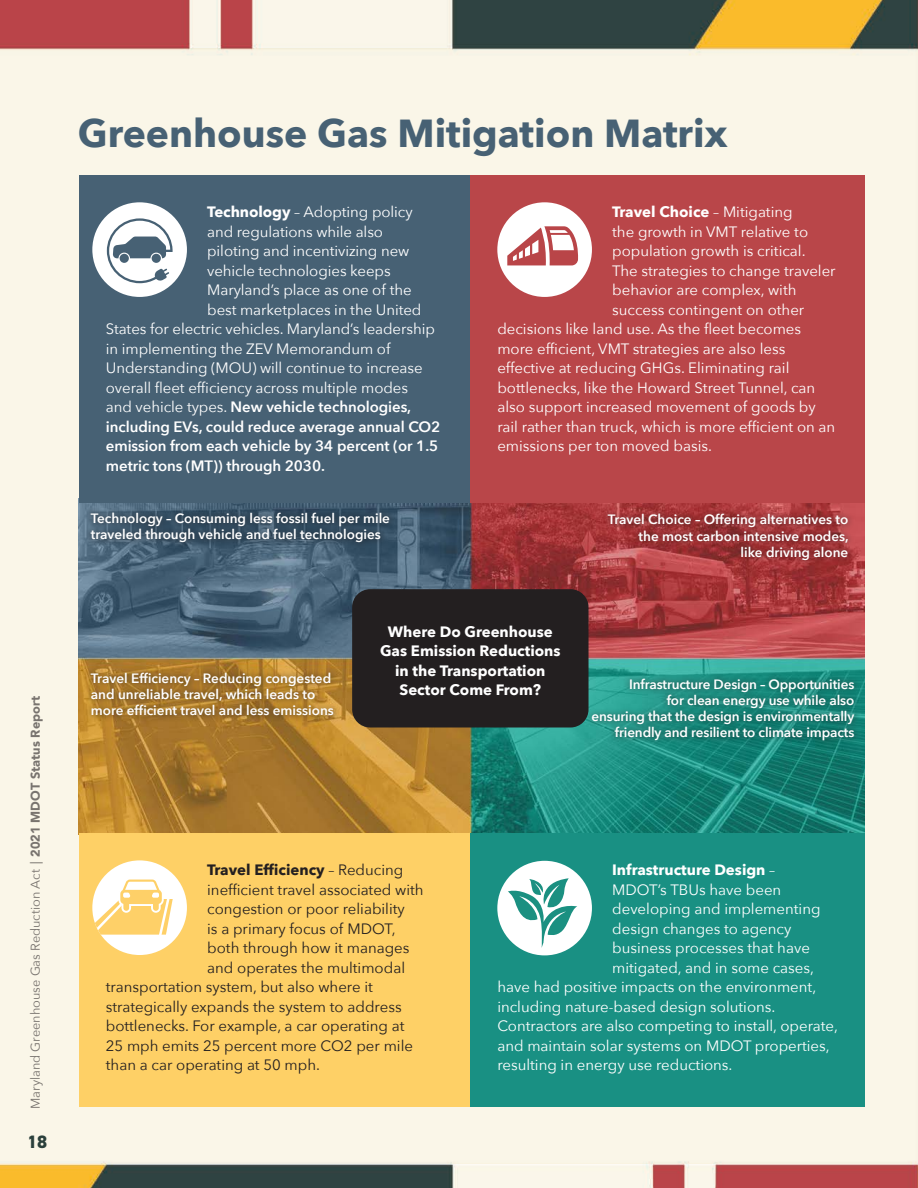
<style>
.page{position:relative;width:918px;height:1188px;background:#fff}
.page>*{position:absolute;margin:0;border:0;box-sizing:border-box;transform-origin:0 0}
.t1{font:700 39px "Avenir Next";color:#476174}
.t2{font:800 18px "DIN2014";color:#2c4342}
.body{font:15px "Avenir Next";color:#fff}
.body-2{font:15px "Avenir Next";color:#231f20}
.body-3{font:600 15px "Avenir Next";letter-spacing:-.005em;color:#fff}
.body-4{font:700 15px/19.5px "Avenir Next";color:#fff;text-align:center}
.body-5{font:700 15px "Avenir Next";color:#231f20}
.body-6{font:600 13.5px/16.2px "Avenir Next";color:#fff}
.t3{font:12.75px "Avenir Next";color:#7b787a}
.s1{font-family:"Century 725 BT"}
.s2{font-family:"Avenir";font-weight:900}
.s3{font-weight:700}
.s4{font-weight:400}
</style>
<div class="page">
<img style="left:0;top:0;width:918px;height:1188px">
<div style="left:0;top:49px;width:918px;height:1115px;background:#faf6e8"></div>
<img style="left:79px;top:503px;width:786px;height:330px">
<div style="left:79px;top:175px;width:391px;height:328px;background:#476174"></div>
<div style="left:470px;top:175px;width:395px;height:328px;background:#b94649"></div>
<div style="left:79px;top:833px;width:391px;height:274px;background:#fed066"></div>
<div style="left:470px;top:833px;width:395px;height:274px;background:#199083"></div>
<div style="left:92px;top:202px;width:95px;height:95px;background:#fff;border-radius:50%"></div>
<svg style="left:107px;top:218px;width:66px;height:65px"></svg>
<div style="left:497px;top:202px;width:95px;height:95px;background:#fff;border-radius:50%"></div>
<svg style="left:507px;top:226px;width:71px;height:39px"></svg>
<div style="left:92px;top:860px;width:95px;height:95px;background:#fff;border-radius:50%"></div>
<svg style="left:92px;top:878px;width:81px;height:66px"></svg>
<div style="left:497px;top:861px;width:95px;height:94px;background:#fff;border-radius:50%"></div>
<svg style="left:508px;top:878px;width:69px;height:70px"></svg>
<div style="left:352px;top:589px;width:237px;height:139px;background:#231f20;border-radius:18px"></div>
<div style="left:84px;top:506px;width:312px;height:44px;background:#231f20;opacity:.75"></div>
<div style="left:84px;top:666px;width:256px;height:56px;background:#231f20;opacity:.75"></div>
<div style="left:601px;top:507px;width:254px;height:60px;background:#231f20;opacity:.75"></div>
<div style="left:586px;top:672px;width:275px;height:75px;background:#231f20;opacity:.75"></div>
<p class="t3" style="left:25px;top:1109px;width:415px;rotate:-90deg">Maryland Greenhouse Gas Reduction Act <span class="s1">|</span> <span class="s2">2021 MDOT Status Report</span></p>
<p class="t2" style="left:27px;top:1130px;width:22px">18</p>
<p class="t1" style="left:78px;top:100px;width:651px">Greenhouse Gas Mitigation Matrix</p>
<p class="body" style="left:207px;top:199px;width:207px"><span class="s3">Technology</span> – Adopting policy</p>
<p class="body" style="left:207px;top:219px;width:177px">and regulations while also</p>
<p class="body" style="left:207px;top:238px;width:204px">piloting and incentivizing new</p>
<p class="body" style="left:207px;top:258px;width:185px">vehicle technologies keeps</p>
<p class="body" style="left:207px;top:277px;width:206px">Maryland’s place as one of the</p>
<p class="body" style="left:207px;top:297px;width:216px">best marketplaces in the United</p>
<p class="body" style="left:106px;top:316px;width:331px">States for electric vehicles. Maryland’s leadership</p>
<p class="body" style="left:106px;top:336px;width:286px">in implementing the ZEV Memorandum of</p>
<p class="body" style="left:106px;top:355px;width:318px">Understanding (MOU) will continue to increase</p>
<p class="body" style="left:106px;top:375px;width:304px">overall fleet efficiency across multiple modes</p>
<p class="body-3" style="left:106px;top:394px;width:307px"><span class="s4">and vehicle types.</span> New vehicle technologies,</p>
<p class="body-3" style="left:106px;top:414px;width:336px">including EVs, could reduce average annual CO2</p>
<p class="body-3" style="left:106px;top:433px;width:334px">emission from each vehicle by 34 percent (or 1.5</p>
<p class="body-3" style="left:106px;top:453px;width:221px">metric tons (MT)) through 2030.</p>
<p class="body-6" style="left:91px;top:510px;width:301px">Technology – Consuming less fossil fuel per mile traveled through vehicle and fuel technologies</p>
<p class="body-4" style="left:612px;top:202px;width:182px">Travel Choice <span class="s4">– Mitigating</span></p>
<p class="body" style="left:612px;top:219px;width:197px">the growth in VMT relative to</p>
<p class="body" style="left:612px;top:238px;width:195px">population growth is critical.</p>
<p class="body" style="left:612px;top:258px;width:225px">The strategies to change traveler</p>
<p class="body" style="left:612px;top:277px;width:186px">behavior are complex, with</p>
<p class="body" style="left:612px;top:297px;width:194px">success contingent on other</p>
<p class="body" style="left:497px;top:316px;width:305px">decisions like land use. As the fleet becomes</p>
<p class="body" style="left:497px;top:336px;width:290px">more efficient, VMT strategies are also less</p>
<p class="body" style="left:497px;top:355px;width:294px">effective at reducing GHGs. Eliminating rail</p>
<p class="body" style="left:497px;top:375px;width:319px">bottlenecks, like the Howard Street Tunnel, can</p>
<p class="body" style="left:497px;top:394px;width:320px">also support increased movement of goods by</p>
<p class="body" style="left:497px;top:414px;width:340px">rail rather than truck, which is more efficient on an</p>
<p class="body" style="left:497px;top:433px;width:216px">emissions per ton moved basis.</p>
<p class="body-6" style="left:608px;top:511px;width:242px;text-align:right">Travel Choice – Offering alternatives to the most carbon intensive modes,<br>like driving alone</p>
<p class="body-6" style="left:91px;top:670px;width:245px">Travel Efficiency – Reducing congested and unreliable travel, which leads to more efficient travel and less emissions</p>
<p class="body-4" style="left:380px;top:621px;width:182px">Where Do Greenhouse<br>Gas Emission Reductions in the Transportation<br>Sector Come From?</p>
<p class="body-6" style="left:629px;top:676px;width:227px">Infrastructure Design – Opportunities</p>
<p class="body-6" style="left:592px;top:692px;width:264px;text-align:right">for clean energy use while also<br>ensuring that the design is environmentally friendly and resilient to climate impacts</p>
<p class="body-5" style="left:207px;top:857px;width:198px">Travel Efficiency <span class="s4">– Reducing</span></p>
<p class="body-2" style="left:207px;top:877px;width:218px">inefficient travel associated with</p>
<p class="body-2" style="left:207px;top:897px;width:199px">congestion or poor reliability</p>
<p class="body-2" style="left:207px;top:916px;width:190px">is a primary focus of MDOT,</p>
<p class="body-2" style="left:207px;top:936px;width:204px">both through how it manages</p>
<p class="body-2" style="left:207px;top:955px;width:199px">and operates the multimodal</p>
<p class="body-2" style="left:106px;top:975px;width:269px">transportation system, but also where it</p>
<p class="body-2" style="left:106px;top:994px;width:297px">strategically expands the system to address</p>
<p class="body-2" style="left:106px;top:1014px;width:300px">bottlenecks. For example, a car operating at</p>
<p class="body-2" style="left:106px;top:1033px;width:309px">25 mph emits 25 percent more CO2 per mile</p>
<p class="body-2" style="left:106px;top:1053px;width:216px">than a car operating at 50 mph.</p>
<p class="body-4" style="left:612px;top:860px;width:165px">Infrastructure Design <span class="s4">–</span></p>
<p class="body" style="left:612px;top:877px;width:171px">MDOT’s TBUs have been</p>
<p class="body" style="left:612px;top:897px;width:210px">developing and implementing</p>
<p class="body" style="left:612px;top:916px;width:181px">design changes to agency</p>
<p class="body" style="left:612px;top:936px;width:199px">business processes that have</p>
<p class="body" style="left:612px;top:955px;width:203px">mitigated, and in some cases,</p>
<p class="body" style="left:497px;top:975px;width:320px">have had positive impacts on the environment,</p>
<p class="body" style="left:497px;top:994px;width:280px">including nature-based design solutions.</p>
<p class="body" style="left:497px;top:1014px;width:342px">Contractors are also competing to install, operate,</p>
<p class="body" style="left:497px;top:1033px;width:334px">and maintain solar systems on MDOT properties,</p>
<p class="body" style="left:497px;top:1053px;width:237px">resulting in energy use reductions.</p>
</div>
